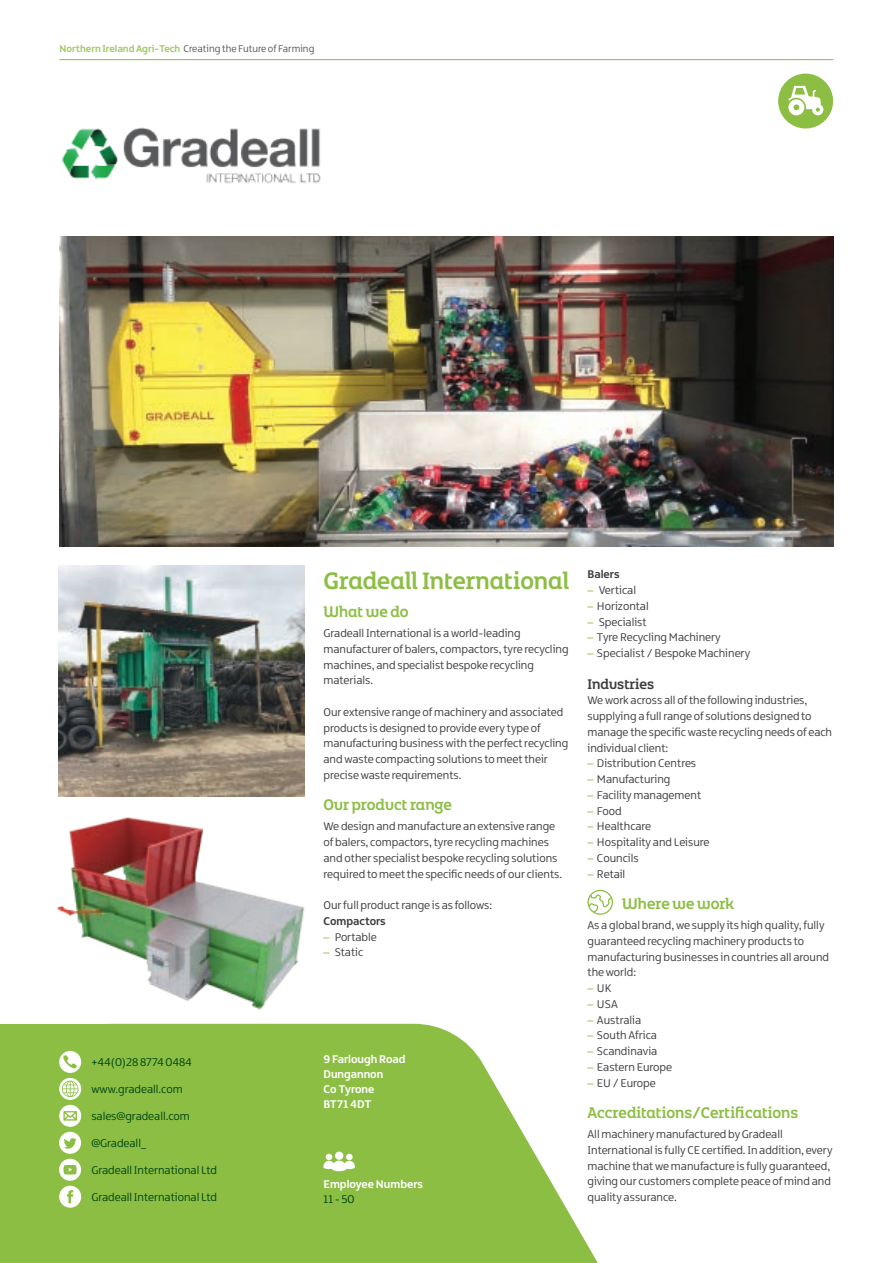
<style>
.page{position:relative;width:893px;height:1263px;background:#fff}
.page>*{position:absolute;margin:0;border:0;box-sizing:border-box;transform-origin:0 0}
.t1{font:25.5px "Northern Ireland Headline";color:#8cbe44}
.t2{font:16.5px "Northern Ireland Headline";color:#8cbe44}
.t3{font:15px "Northern Ireland Headline";color:#3e3e3f}
.t4{font:12px/15.8px "Northern Ireland";color:#3e3e3f}
.t5{font:12px "Northern Ireland";color:#004713}
.t6{font:700 12px/15px "Northern Ireland";color:#fff}
.t7{font:700 12px "Northern Ireland";color:#3e3e3f}
.t8{font:10.5px "Northern Ireland";color:#57585a}
.s1{font-weight:700;color:#a2c966}
.s2{color:#8cbe44}
</style>
<div class="page">
<hr style="left:60px;top:59px;width:773px;height:1px;background:#98c452">
<svg style="left:249px;top:1024px;width:349px;height:239px;fill:#8cbe44"></svg>
<div style="left:0;top:1024px;width:249px;height:239px;background:#8cbe44"></div>
<img style="left:62px;top:127px;width:259px;height:57px">
<svg style="left:335px;top:1151px;width:8px;height:9px"></svg>
<svg style="left:323px;top:1154px;width:32px;height:17px"></svg>
<svg style="left:587px;top:890px;width:26px;height:25px"></svg>
<img style="left:58px;top:565px;width:246px;height:232px">
<img style="left:60px;top:236px;width:773px;height:310px">
<img style="left:57px;top:817px;width:248px;height:193px">
<svg style="left:59px;top:1051px;width:22px;height:157px"></svg>
<svg style="left:778px;top:74px;width:55px;height:54px"></svg>
<p class="t8" style="left:60px;top:42px;width:256px"><span class="s1">Northern Ireland Agri-Tech</span> Creating the Future of Farming</p>
<p class="t5" style="left:91px;top:1055px;width:102px">+44(0)28 8774 0484</p>
<p class="t5" style="left:91px;top:1082px;width:93px">www.gradeall.com</p>
<p class="t5" style="left:91px;top:1109px;width:100px">sales@gradeall.com</p>
<p class="t5" style="left:91px;top:1136px;width:56px">@Gradeall_</p>
<p class="t5" style="left:91px;top:1163px;width:127px">Gradeall International Ltd</p>
<p class="t5" style="left:91px;top:1190px;width:127px">Gradeall International Ltd</p>
<h1 class="t1" style="left:323px;top:564px;width:247px">Gradeall International</h1>
<h2 class="t2" style="left:323px;top:601px;width:87px">What we do</h2>
<p class="t4" style="left:323px;top:625px;width:247px">Gradeall International is a world-leading manufacturer of balers, compactors, tyre recycling machines, and specialist bespoke recycling materials.</p>
<p class="t4" style="left:323px;top:704px;width:246px">Our extensive range of machinery and associated products is designed to provide every type of manufacturing business with the perfect recycling and waste compacting solutions to meet their precise waste requirements.</p>
<h2 class="t2" style="left:323px;top:794px;width:130px">Our product range</h2>
<p class="t4" style="left:323px;top:819px;width:240px">We design and manufacture an extensive range of balers, compactors, tyre recycling machines and other specialist bespoke recycling solutions required to meet the specific needs of our clients.</p>
<p class="t4" style="left:323px;top:897px;width:170px">Our full product range is as follows:</p>
<p class="t7" style="left:323px;top:913px;width:64px">Compactors</p>
<p class="t4" style="left:323px;top:929px;width:55px"><span class="s2">–</span> Portable</p>
<p class="t4" style="left:323px;top:945px;width:41px"><span class="s2">–</span> Static</p>
<p class="t6" style="left:323px;top:1051px;width:84px">9 Farlough Road<br>Dungannon<br>Co Tyrone<br>BT71 4DT</p>
<p class="t6" style="left:323px;top:1176px;width:101px">Employee Numbers</p>
<p class="t5" style="left:323px;top:1192px;width:33px">11 - 50</p>
<p class="t7" style="left:587px;top:567px;width:34px">Balers</p>
<p class="t4" style="left:587px;top:582px;width:50px"><span class="s2">–</span> Vertical</p>
<p class="t4" style="left:587px;top:598px;width:63px"><span class="s2">–</span> Horizontal</p>
<p class="t4" style="left:587px;top:614px;width:61px"><span class="s2">–</span> Specialist</p>
<p class="t4" style="left:587px;top:630px;width:135px"><span class="s2">–</span> Tyre Recycling Machinery</p>
<p class="t4" style="left:587px;top:645px;width:164px"><span class="s2">–</span> Specialist / Bespoke Machinery</p>
<p class="t3" style="left:587px;top:674px;width:68px">Industries</p>
<p class="t4" style="left:587px;top:693px;width:246px">We work across all of the following industries, supplying a full range of solutions designed to manage the specific waste recycling needs of each individual client:</p>
<p class="t4" style="left:587px;top:756px;width:110px"><span class="s2">–</span> Distribution Centres</p>
<p class="t4" style="left:587px;top:771px;width:84px"><span class="s2">–</span> Manufacturing</p>
<p class="t4" style="left:587px;top:787px;width:115px"><span class="s2">–</span> Facility management</p>
<p class="t4" style="left:587px;top:803px;width:36px"><span class="s2">–</span> Food</p>
<p class="t4" style="left:587px;top:819px;width:65px"><span class="s2">–</span> Healthcare</p>
<p class="t4" style="left:587px;top:834px;width:124px"><span class="s2">–</span> Hospitality and Leisure</p>
<p class="t4" style="left:587px;top:850px;width:53px"><span class="s2">–</span> Councils</p>
<p class="t4" style="left:587px;top:866px;width:39px"><span class="s2">–</span> Retail</p>
<h2 class="t2" style="left:622px;top:893px;width:114px">Where we work</h2>
<p class="t4" style="left:587px;top:917px;width:243px">As a global brand, we supply its high quality, fully guaranteed recycling machinery products to manufacturing businesses in countries all around the world:</p>
<p class="t4" style="left:587px;top:980px;width:26px"><span class="s2">–</span> UK</p>
<p class="t4" style="left:587px;top:996px;width:32px"><span class="s2">–</span> USA</p>
<p class="t4" style="left:587px;top:1012px;width:55px"><span class="s2">–</span> Australia</p>
<p class="t4" style="left:587px;top:1028px;width:71px"><span class="s2">–</span> South Africa</p>
<p class="t4" style="left:587px;top:1043px;width:71px"><span class="s2">–</span> Scandinavia</p>
<p class="t4" style="left:587px;top:1059px;width:86px"><span class="s2">–</span> Eastern Europe</p>
<p class="t4" style="left:587px;top:1075px;width:70px"><span class="s2">–</span> EU / Europe</p>
<h2 class="t2" style="left:587px;top:1102px;width:212px">Accreditations/Certifications</h2>
<p class="t4" style="left:587px;top:1126px;width:247px">All machinery manufactured by Gradeall International is fully CE certified. In addition, every machine that we manufacture is fully guaranteed, giving our customers complete peace of mind and quality assurance.</p>
</div>
